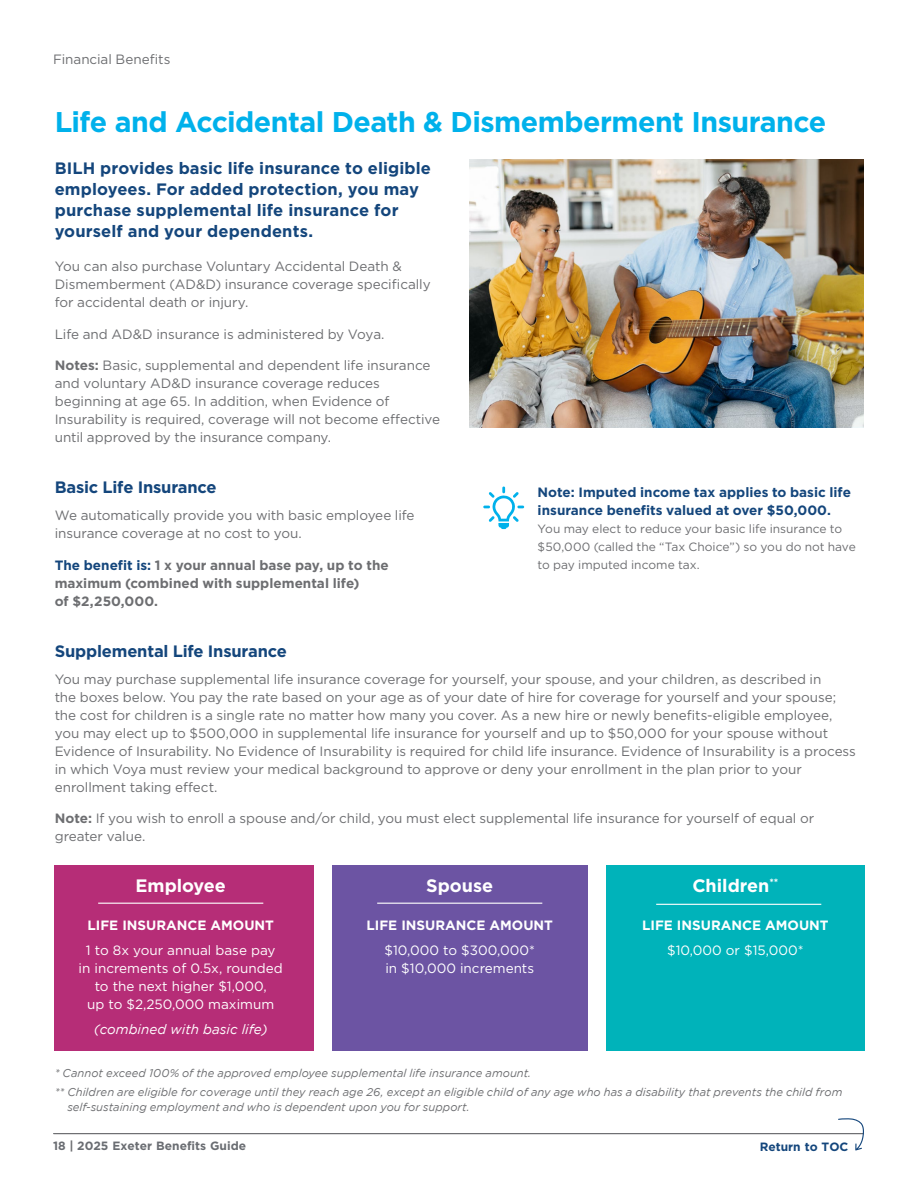
<style>
.page{position:relative;width:918px;height:1188px;background:#fff}
.page>*{position:absolute;margin:0;border:0;box-sizing:border-box;transform-origin:0 0}
.t1{font:700 28.5px "Gotham";letter-spacing:-.02em;color:#00b1eb}
.t2{font:700 18px "Gotham";color:#fff}
.t3{font:700 16.5px/21px "Gotham";letter-spacing:.005em;color:#14467c}
.t4{font:13.5px/18px "Gotham";letter-spacing:-.005em;color:#6d6e71}
.t5{font:13.5px/18px "Gotham";color:#fff;text-align:center}
.t6{font:700 13.5px/18px "Gotham";color:#6d6e71}
.t7{font:700 13.5px/18px "Gotham";color:#14467c}
.t8{font:700 13.5px "Gotham";color:#fff}
.t9{font:italic 13.5px "Gotham";color:#fff}
.t10{font:12px/18px "Gotham";color:#6d6e71}
.t11{font:700 12px "Gotham";color:#6a6d72}
.t12{font:700 12px "Gotham";color:#14467c}
.t13{font:italic 11.25px/19.5px "Gotham";color:#6d6e71}
.s1{font-weight:700}
.s2{color:#14467c}
.s3{color:#6d6e71}
</style>
<div class="page">
<div style="left:606px;top:865px;width:259px;height:185px;background:#00b3ba"></div>
<div style="left:332px;top:865px;width:256px;height:185px;background:#6c54a3"></div>
<div style="left:55px;top:865px;width:259px;height:185px;background:#b62d77"></div>
<hr style="left:656px;top:904px;width:165px;height:1px;background:#fff">
<hr style="left:377px;top:903px;width:165px;height:1px;background:#fff">
<hr style="left:98px;top:903px;width:165px;height:1px;background:#fff">
<svg style="left:483px;top:486px;width:41px;height:43px"></svg>
<img style="left:470px;top:159px;width:393px;height:268px">
<hr style="left:53px;top:1133px;width:810px;height:1px;background:#6d6e71">
<svg style="left:838px;top:1118px;width:26px;height:33px"></svg>
<p class="t4" style="left:53px;top:50px;width:119px">Financial Benefits</p>
<h1 class="t1" style="left:55px;top:105px;width:773px">Life and Accidental Death &amp; Dismemberment Insurance</h1>
<p class="t3" style="left:55px;top:157px;width:378px">BILH provides basic life insurance to eligible employees. For added protection, you may purchase supplemental life insurance for yourself and your dependents.</p>
<p class="t4" style="left:55px;top:257px;width:377px">You can also purchase Voluntary Accidental Death &amp;<br>Dismemberment (AD&amp;D) insurance coverage specifically for accidental death or injury.</p>
<p class="t4" style="left:55px;top:324px;width:331px">Life and AD&amp;D insurance is administered by Voya.</p>
<p class="t4" style="left:55px;top:356px;width:387px"><span class="s1">Notes:</span> Basic, supplemental and dependent life insurance and voluntary AD&amp;D insurance coverage reduces beginning at age 65. In addition, when Evidence of Insurability is required, coverage will not become effective until approved by the insurance company.</p>
<p class="t3" style="left:55px;top:476px;width:163px">Basic Life Insurance</p>
<p class="t4" style="left:55px;top:506px;width:361px">We automatically provide you with basic employee life insurance coverage at no cost to you.</p>
<p class="t6" style="left:55px;top:555px;width:336px"><span class="s2">The benefit is:</span> 1 x your annual base pay, up to the maximum (combined with supplemental life)<br>of $2,250,000.</p>
<p class="t3" style="left:55px;top:640px;width:234px">Supplemental Life Insurance</p>
<p class="t4" style="left:55px;top:669px;width:803px">You may purchase supplemental life insurance coverage for yourself, your spouse, and your children, as described in<br>the boxes below. You pay the rate based on your age as of your date of hire for coverage for yourself and your spouse; the cost for children is a single rate no matter how many you cover. As a new hire or newly benefits-eligible employee, you may elect up to $500,000 in supplemental life insurance for yourself and up to $50,000 for your spouse without Evidence of Insurability. No Evidence of Insurability is required for child life insurance. Evidence of Insurability is a process in which Voya must review your medical background to approve or deny your enrollment in the plan prior to your enrollment taking effect.</p>
<p class="t4" style="left:55px;top:809px;width:761px"><span class="s1">Note:</span> If you wish to enroll a spouse and/or child, you must elect supplemental life insurance for yourself of equal or greater value.</p>
<h2 class="t2" style="left:136px;top:875px;width:92px">Employee</h2>
<p class="t8" style="left:87px;top:918px;width:188px">LIFE INSURANCE AMOUNT</p>
<p class="t5" style="left:79px;top:941px;width:206px">1 to 8x your annual base pay in increments of 0.5x, rounded to the next higher $1,000,<br>up to $2,250,000 maximum</p>
<p class="t9" style="left:94px;top:1022px;width:175px">(combined with basic life)</p>
<p class="t7" style="left:537px;top:483px;width:315px">Note: Imputed income tax applies to basic life insurance benefits valued at over $50,000.</p>
<p class="t10" style="left:538px;top:520px;width:320px">You may elect to reduce your basic life insurance to $50,000 (called the “Tax Choice”) so you do not have to pay imputed income tax.</p>
<h2 class="t2" style="left:692px;top:875px;width:88px">Children<sup>**</sup></h2>
<p class="t8" style="left:642px;top:918px;width:188px">LIFE INSURANCE AMOUNT</p>
<p class="t5" style="left:667px;top:941px;width:138px">$10,000 or $15,000*</p>
<h2 class="t2" style="left:426px;top:875px;width:68px">Spouse</h2>
<p class="t8" style="left:366px;top:918px;width:188px">LIFE INSURANCE AMOUNT</p>
<p class="t5" style="left:384px;top:941px;width:152px;text-align:left">$10,000 to $300,000* in $10,000 increments</p>
<p class="t13" style="left:55px;top:1063px;width:789px">* Cannot exceed 100% of the approved employee supplemental life insurance amount.<br>** Children are eligible for coverage until they reach age 26, except an eligible child of any age who has a disability that prevents the child from</p>
<p class="t13" style="left:67px;top:1097px;width:404px">self-sustaining employment and who is dependent upon you for support.</p>
<p class="t11" style="left:53px;top:1138px;width:195px">18 <span class="s3">|</span> 2025 Exeter Benefits Guide</p>
<p class="t12" style="left:760px;top:1139px;width:90px">Return to TOC</p>
</div>
